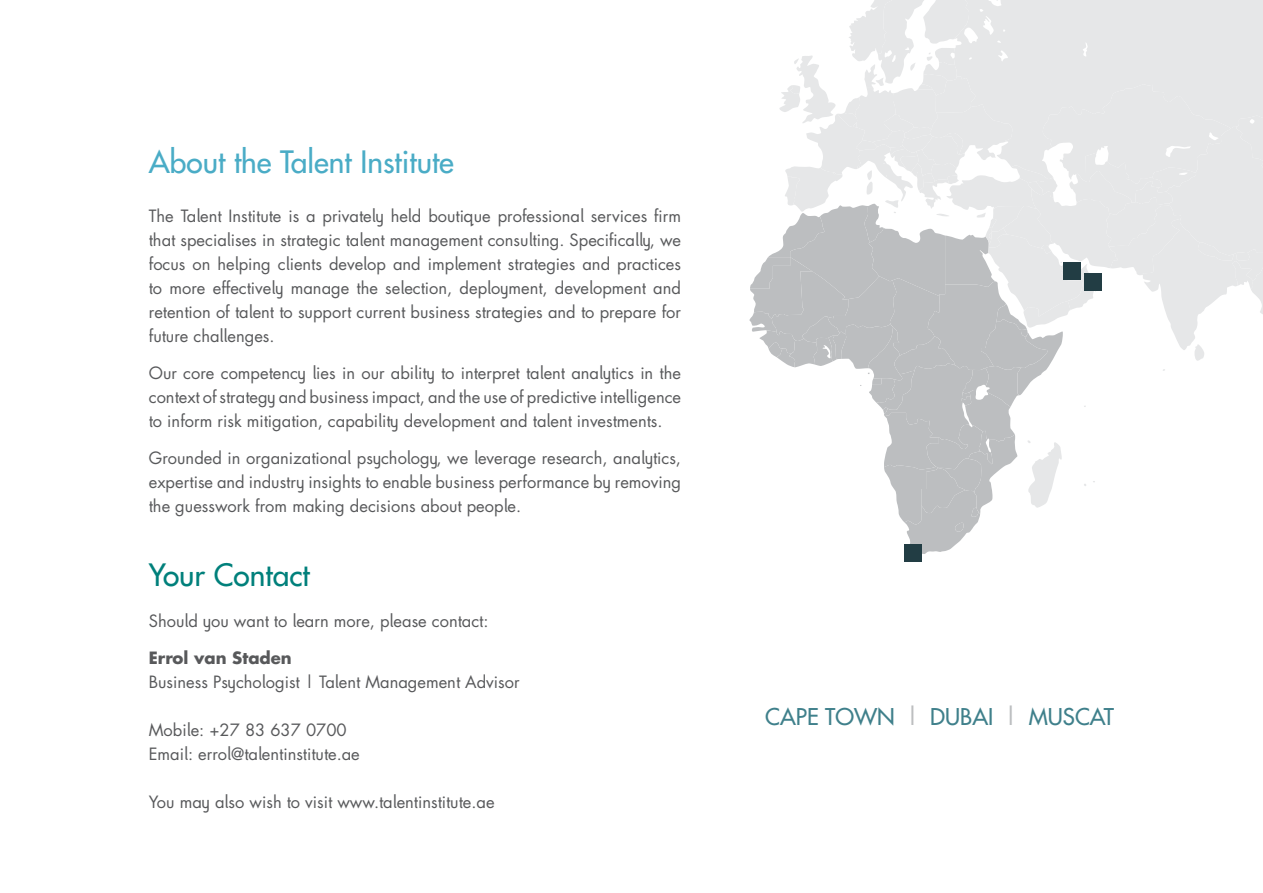
<style>
.page{position:relative;width:1263px;height:893px;background:#fff}
.page>*{position:absolute;margin:0;border:0;box-sizing:border-box;transform-origin:0 0}
.t1{font:30px "Futura";color:#4aacc6}
.t2{font:30px "Futura";color:#00807b}
.t3{font:22.5px "Futura";color:#3f808b}
.t4{font:16.5px/24px "Futura";color:#58595b;text-align:justify}
.t5{font:700 16.5px "Futura";color:#58595b}
.s1{color:#bcbec0}
</style>
<div class="page">
<svg style="left:749px;top:0;width:514px;height:556px"></svg>
<div style="left:904px;top:544px;width:17px;height:17px;background:#223d44"></div>
<div style="left:1063px;top:263px;width:17px;height:17px;background:#223d44"></div>
<div style="left:1084px;top:273px;width:17px;height:18px;background:#223d44"></div>
<h1 class="t1" style="left:149px;top:142px;width:307px">About the Talent Institute</h1>
<p class="t4" style="left:149px;top:204px;width:534px">The Talent Institute is a privately held boutique professional services firm that specialises in strategic talent management consulting. Specifically, we focus on helping clients develop and implement strategies and practices to more effectively manage the selection, deployment, development and retention of talent to support current business strategies and to prepare for future challenges.</p>
<p class="t4" style="left:149px;top:361px;width:534px">Our core competency lies in our ability to interpret talent analytics in the context of strategy and business impact, and the use of predictive intelligence to inform risk mitigation, capability development and talent investments.</p>
<p class="t4" style="left:149px;top:445px;width:534px">Grounded in organizational psychology, we leverage research, analytics, expertise and industry insights to enable business performance by removing the guesswork from making decisions about people.</p>
<h1 class="t2" style="left:149px;top:555px;width:162px">Your Contact</h1>
<p class="t4" style="left:149px;top:609px;width:341px">Should you want to learn more, please contact:</p>
<p class="t5" style="left:149px;top:646px;width:144px">Errol van Staden</p>
<p class="t4" style="left:149px;top:669px;width:372px">Business Psychologist | Talent Management Advisor</p>
<p class="t4" style="left:149px;top:717px;width:213px">Mobile: +27 83 637 0700<br>Email: errol@talentinstitute.ae</p>
<p class="t4" style="left:149px;top:789px;width:347px">You may also wish to visit www.talentinstitute.ae</p>
<h2 class="t3" style="left:765px;top:702px;width:312px">Cape Town <span class="s1">|</span> Dubai <span class="s1">|</span> Muscat</h2>
</div>
